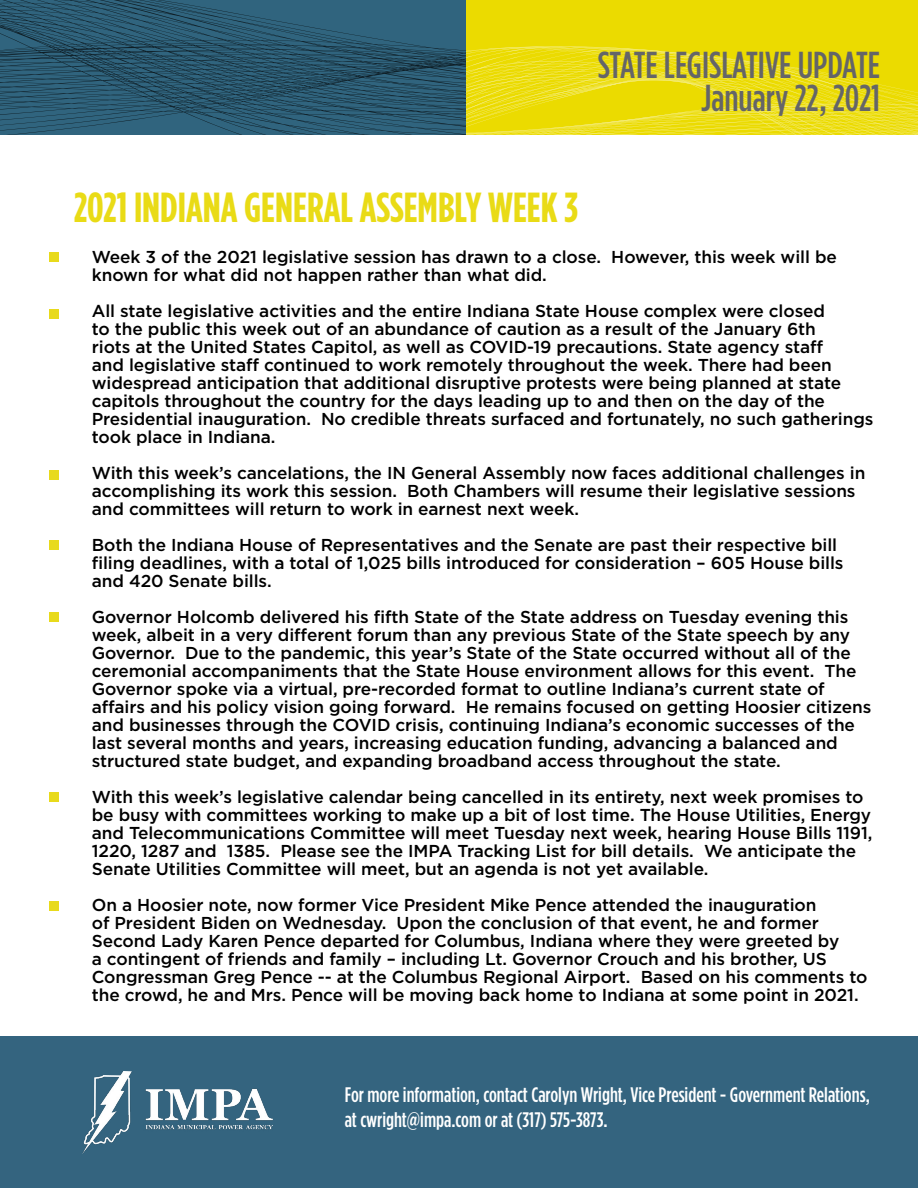
<style>
.page{position:relative;width:918px;height:1188px;background:#fff}
.page>*{position:absolute;margin:0;border:0;box-sizing:border-box;transform-origin:0 0}
.t1{font:700 42px "Gotham Condensed";color:#e9db16}
.t2{font:500 37.5px/33px "Gotham Condensed";color:#646568;text-align:right}
.t3{font:500 21px/25.2px "Gotham Condensed";color:#fff}
.t4{font:500 17.25px/18px "Gotham";letter-spacing:-.005em;color:#000}
</style>
<div class="page">
<svg style="left:465px;top:0;width:453px;height:135px;background:#eadb0e"></svg>
<svg style="left:0;top:0;width:465px;height:135px;background:#2a586f"></svg>
<div style="left:0;top:1037px;width:918px;height:151px;background:#34647f"></div>
<img style="left:83px;top:1071px;width:189px;height:82px">
<div style="left:49px;top:252px;width:10px;height:9px;background:#e8da1c"></div>
<div style="left:49px;top:309px;width:10px;height:10px;background:#e8da1c"></div>
<div style="left:49px;top:793px;width:10px;height:9px;background:#e8da1c"></div>
<div style="left:49px;top:901px;width:10px;height:10px;background:#e8da1c"></div>
<div style="left:49px;top:470px;width:10px;height:10px;background:#e8da1c"></div>
<div style="left:50px;top:540px;width:9px;height:9px;background:#e8da1c"></div>
<div style="left:50px;top:612px;width:9px;height:9px;background:#e8da1c"></div>
<h2 class="t2" style="left:598px;top:48px;width:284px">STATE LEGISLATIVE UPDATE<br>January 22, 2021</h2>
<h1 class="t1" style="left:74px;top:183px;width:506px">2021 INDIANA GENERAL ASSEMBLY WEEK 3</h1>
<p class="t4" style="left:92px;top:248px;width:747px">Week 3 of the 2021 legislative session has drawn to a close. However, this week will be known for what did not happen rather than what did.</p>
<p class="t4" style="left:92px;top:302px;width:783px">All state legislative activities and the entire Indiana State House complex were closed<br>to the public this week out of an abundance of caution as a result of the January 6th<br>riots at the United States Capitol, as well as COVID-19 precautions. State agency staff<br>and legislative staff continued to work remotely throughout the week. There had been widespread anticipation that additional disruptive protests were being planned at state capitols throughout the country for the days leading up to and then on the day of the Presidential inauguration. No credible threats surfaced and fortunately, no such gatherings took place in Indiana.</p>
<p class="t4" style="left:92px;top:464px;width:775px">With this week’s cancelations, the IN General Assembly now faces additional challenges in accomplishing its work this session. Both Chambers will resume their legislative sessions and committees will return to work in earnest next week.</p>
<p class="t4" style="left:92px;top:536px;width:753px">Both the Indiana House of Representatives and the Senate are past their respective bill filing deadlines, with a total of 1,025 bills introduced for consideration – 605 House bills and 420 Senate bills.</p>
<p class="t4" style="left:92px;top:608px;width:781px">Governor Holcomb delivered his fifth State of the State address on Tuesday evening this week, albeit in a very different forum than any previous State of the State speech by any Governor. Due to the pandemic, this year’s State of the State occurred without all of the ceremonial accompaniments that the State House environment allows for this event. The Governor spoke via a virtual, pre-recorded format to outline Indiana’s current state of affairs and his policy vision going forward. He remains focused on getting Hoosier citizens and businesses through the COVID crisis, continuing Indiana’s economic successes of the last several months and years, increasing education funding, advancing a balanced and structured state budget, and expanding broadband access throughout the state.</p>
<p class="t4" style="left:92px;top:788px;width:782px">With this week’s legislative calendar being cancelled in its entirety, next week promises to be busy with committees working to make up a bit of lost time. The House Utilities, Energy and Telecommunications Committee will meet Tuesday next week, hearing House Bills 1191, 1220, 1287 and 1385. Please see the IMPA Tracking List for bill details. We anticipate the Senate Utilities Committee will meet, but an agenda is not yet available.</p>
<p class="t4" style="left:92px;top:896px;width:777px">On a Hoosier note, now former Vice President Mike Pence attended the inauguration<br>of President Biden on Wednesday. Upon the conclusion of that event, he and former Second Lady Karen Pence departed for Columbus, Indiana where they were greeted by<br>a contingent of friends and family – including Lt. Governor Crouch and his brother, US Congressman Greg Pence -- at the Columbus Regional Airport. Based on his comments to the crowd, he and Mrs. Pence will be moving back home to Indiana at some point in 2021.</p>
<p class="t3" style="left:345px;top:1082px;width:527px">For more information, contact Carolyn Wright, Vice President - Government Relations, at cwright@impa.com or at (317) 575-3873.</p>
</div>
